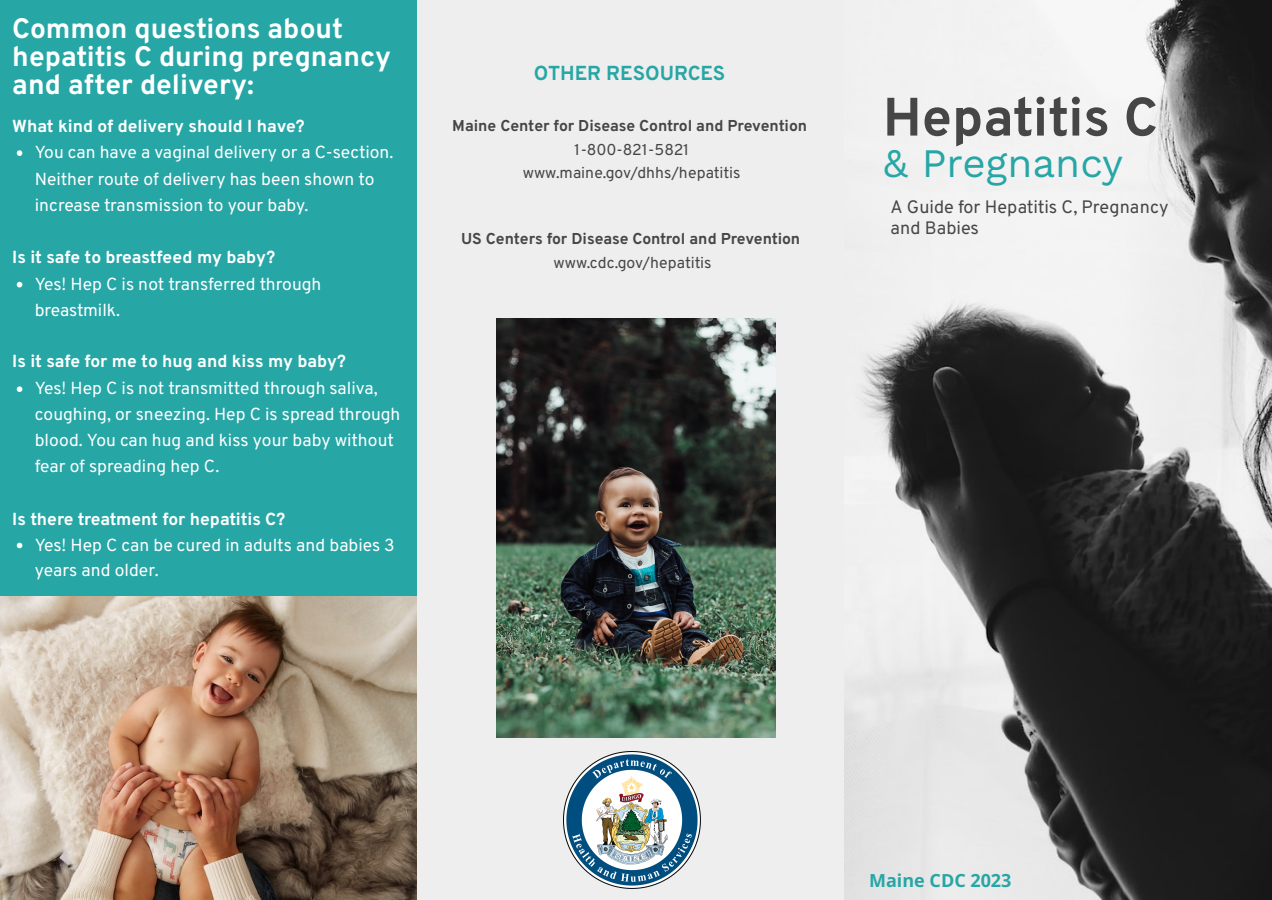
<style>
.page{position:relative;width:1272px;height:900px;background:#fff}
.page>*{position:absolute;margin:0;border:0;box-sizing:border-box;transform-origin:0 0}
.t1{font:700 54px "Overpass";color:#464646}
.t2{font:40.5px "Work Sans";color:#27a6a6}
.t3{font:700 28.05px/28px "Overpass";color:#fff}
.t4{font:700 20.25px "Overpass";letter-spacing:-.005em;color:#27a6a6}
.t5{font:18px/21.3px "Overpass";color:#464646}
.t6{font:700 18px "Open Sans";color:#27a6a6}
.t7{font:17.4px/27px "Overpass";color:#fff}
.t8{font:700 17.4px "Overpass";color:#fff}
.t9{font:700 15.75px/23.5px "Overpass";letter-spacing:-.005em;color:#464646;text-align:center}
.t10{font:15.75px "Overpass";color:#464646}
.s1{font-weight:400}
</style>
<div class="page">
<div style="left:0;top:0;width:424px;height:899px;background:#27a6a6"></div>
<div style="left:417px;top:0;width:429px;height:899px;background:#eee"></div>
<svg style="left:17px;top:150px;width:5px;height:6px"></svg>
<svg style="left:17px;top:282px;width:5px;height:5px"></svg>
<svg style="left:17px;top:386px;width:5px;height:6px"></svg>
<svg style="left:17px;top:543px;width:5px;height:5px"></svg>
<img style="left:844px;top:0;width:428px;height:899px">
<img style="left:0;top:596px;width:417px;height:303px">
<img style="left:563px;top:752px;width:138px;height:137px">
<img style="left:497px;top:318px;width:278px;height:420px">
<p class="t3" style="left:12px;top:17px;width:380px">Common questions about hepatitis C during pregnancy</p>
<p class="t3" style="left:12px;top:73px;width:243px">and after delivery:</p>
<p class="t8" style="left:12px;top:117px;width:294px">What kind of delivery should I have?</p>
<p class="t7" style="left:35px;top:140px;width:360px">You can have a vaginal delivery or a C-section.<br>Neither route of delivery has been shown to</p>
<p class="t7" style="left:35px;top:193px;width:275px">increase transmission to your baby.</p>
<p class="t8" style="left:12px;top:247px;width:264px">Is it safe to breastfeed my baby?</p>
<p class="t7" style="left:35px;top:272px;width:288px">Yes! Hep C is not transferred through</p>
<p class="t7" style="left:35px;top:298px;width:87px">breastmilk.</p>
<p class="t8" style="left:12px;top:352px;width:335px">Is it safe for me to hug and kiss my baby?</p>
<p class="t7" style="left:35px;top:377px;width:367px;line-height:25.8px">Yes! Hep C is not transmitted through saliva, coughing, or sneezing. Hep C is spread through</p>
<p class="t7" style="left:35px;top:428px;width:361px">blood. You can hug and kiss your baby without</p>
<p class="t7" style="left:35px;top:454px;width:186px">fear of spreading hep C.</p>
<p class="t8" style="left:12px;top:509px;width:275px">Is there treatment for hepatitis C?</p>
<p class="t7" style="left:35px;top:533px;width:361px">Yes! Hep C can be cured in adults and babies 3</p>
<p class="t7" style="left:35px;top:559px;width:125px">years and older.</p>
<p class="t4" style="left:534px;top:62px;width:193px">OTHER RESOURCES</p>
<p class="t9" style="left:452px;top:115px;width:356px">Maine Center for Disease Control and Prevention<br><span class="s1">1-800-821-5821</span></p>
<p class="t10" style="left:523px;top:164px;width:219px">www.maine.gov/dhhs/hepatitis</p>
<p class="t9" style="left:461px;top:229px;width:341px">US Centers for Disease Control and Prevention <span class="s1">www.cdc.gov/hepatitis</span></p>
<p class="t1" style="left:883px;top:88px;width:277px">Hepatitis C</p>
<p class="t2" style="left:883px;top:140px;width:242px">&amp; Pregnancy</p>
<p class="t5" style="left:890px;top:198px;width:280px">A Guide for Hepatitis C, Pregnancy and Babies</p>
<p class="t6" style="left:869px;top:867px;width:144px">Maine CDC 2023</p>
</div>
